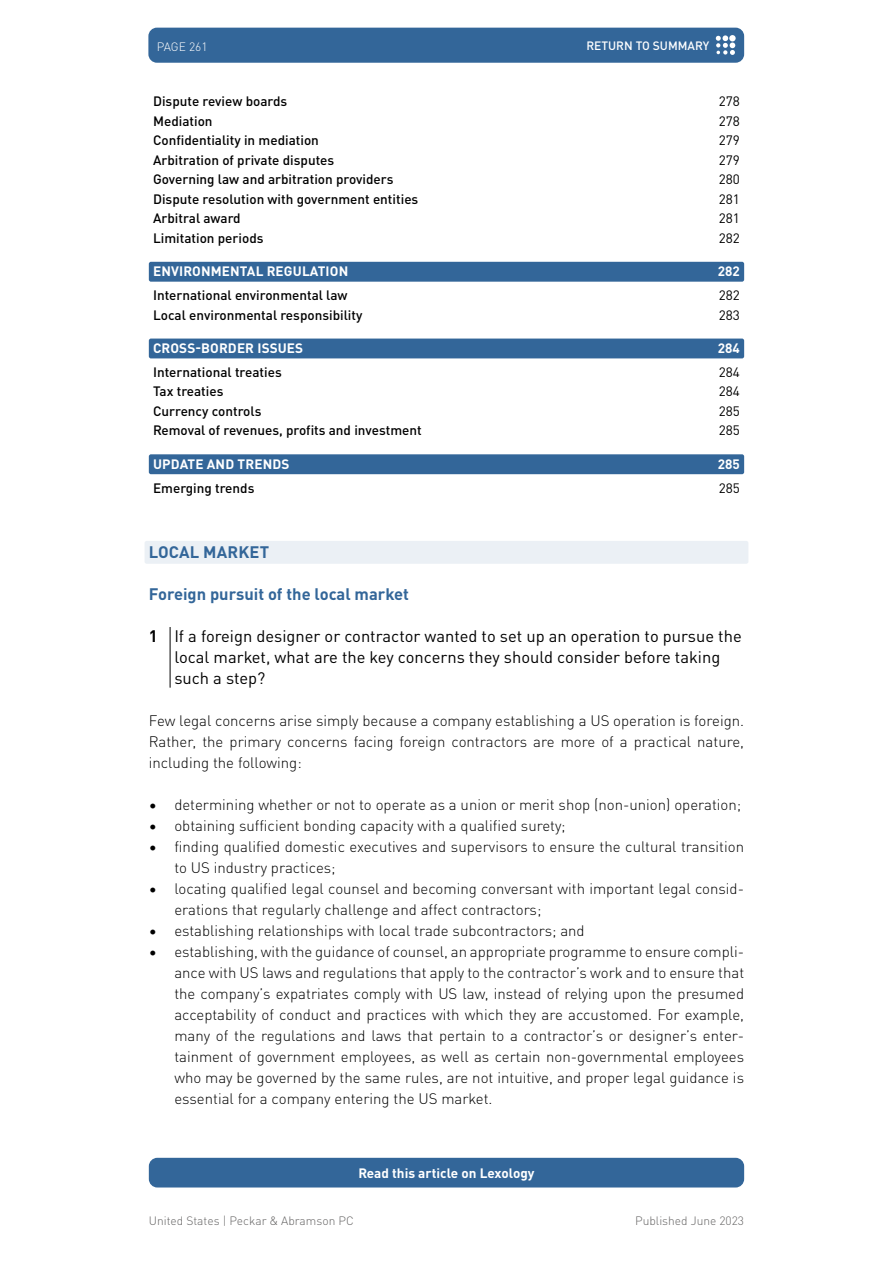
<style>
.page{position:relative;width:893px;height:1263px;background:#fff}
.page>*{position:absolute;margin:0;border:0;box-sizing:border-box;transform-origin:0 0}
.t1{font:16.5px/21px "DIN Pro";color:#000}
.t2{font:700 16.5px "DIN Pro";color:#369}
.t3{font:300 15px/21px "DIN Pro";color:#000;text-align:justify}
.t4{font:500 13.5px "DIN Pro";color:#000}
.t5{font:700 13.5px "DIN Pro";letter-spacing:.01em;color:#fff}
.t6{font:13.5px "DIN Pro";color:#000}
.t7{font:300 12px "DIN Pro";color:#646363}
.t8{font:500 12px "DIN Pro";color:#fff}
.t9{font:300 12px "DIN Pro";color:#fff}
.s1{font-weight:700}
</style>
<div class="page">
<div style="left:148px;top:28px;width:596px;height:35px;background:#369;border-radius:9px"></div>
<svg style="left:716px;top:35px;width:19px;height:20px"></svg>
<div style="left:149px;top:1158px;width:595px;height:29px;background:#369;border-radius:9px"></div>
<div style="left:145px;top:541px;width:603px;height:23px;background:#ebf0f5;border-radius:2px"></div>
<hr style="left:170px;top:627px;width:1px;height:61px;background:#000">
<div style="left:149px;top:262px;width:595px;height:20px;background:#369;border-radius:2px"></div>
<div style="left:149px;top:339px;width:595px;height:19px;background:#369;border-radius:2px"></div>
<div style="left:149px;top:454px;width:595px;height:20px;background:#369;border-radius:2px"></div>
<p class="t9" style="left:157px;top:37px;width:52px">PAGE 261</p>
<p class="t8" style="left:586px;top:37px;width:124px">RETURN TO SUMMARY</p>
<p class="t4" style="left:153px;top:91px;width:136px">Dispute review boards</p>
<p class="t6" style="left:719px;top:91px;width:23px">278</p>
<p class="t4" style="left:153px;top:111px;width:61px">Mediation</p>
<p class="t6" style="left:719px;top:111px;width:23px">278</p>
<p class="t4" style="left:153px;top:130px;width:167px">Confidentiality in mediation</p>
<p class="t6" style="left:719px;top:130px;width:23px">279</p>
<p class="t4" style="left:153px;top:150px;width:183px">Arbitration of private disputes</p>
<p class="t6" style="left:719px;top:150px;width:23px">279</p>
<p class="t4" style="left:153px;top:169px;width:242px">Governing law and arbitration providers</p>
<p class="t6" style="left:719px;top:169px;width:23px">280</p>
<p class="t4" style="left:153px;top:189px;width:267px">Dispute resolution with government entities</p>
<p class="t6" style="left:719px;top:189px;width:23px">281</p>
<p class="t4" style="left:153px;top:208px;width:89px">Arbitral award</p>
<p class="t6" style="left:719px;top:208px;width:23px">281</p>
<p class="t4" style="left:153px;top:228px;width:112px">Limitation periods</p>
<p class="t6" style="left:719px;top:228px;width:23px">282</p>
<p class="t5" style="left:153px;top:261px;width:197px">ENVIRONMENTAL REGULATION</p>
<p class="t5" style="left:718px;top:261px;width:23px">282</p>
<p class="t4" style="left:153px;top:285px;width:196px">International environmental law</p>
<p class="t6" style="left:719px;top:285px;width:23px">282</p>
<p class="t4" style="left:153px;top:304px;width:211px">Local environmental responsibility</p>
<p class="t6" style="left:719px;top:304px;width:23px">283</p>
<p class="t5" style="left:153px;top:338px;width:152px">CROSS-BORDER ISSUES</p>
<p class="t5" style="left:718px;top:338px;width:23px">284</p>
<p class="t4" style="left:153px;top:362px;width:130px">International treaties</p>
<p class="t6" style="left:719px;top:362px;width:23px">284</p>
<p class="t4" style="left:153px;top:381px;width:72px">Tax treaties</p>
<p class="t6" style="left:719px;top:381px;width:23px">284</p>
<p class="t4" style="left:153px;top:401px;width:110px">Currency controls</p>
<p class="t6" style="left:719px;top:401px;width:23px">285</p>
<p class="t4" style="left:153px;top:420px;width:270px">Removal of revenues, profits and investment</p>
<p class="t6" style="left:719px;top:420px;width:23px">285</p>
<p class="t5" style="left:153px;top:453px;width:138px">UPDATE AND TRENDS</p>
<p class="t5" style="left:718px;top:453px;width:23px">285</p>
<p class="t4" style="left:153px;top:477px;width:103px">Emerging trends</p>
<p class="t6" style="left:719px;top:477px;width:23px">285</p>
<p class="t2" style="left:149px;top:539px;width:122px">LOCAL MARKET</p>
<p class="t2" style="left:149px;top:581px;width:262px">Foreign pursuit of the local market</p>
<p class="t1" style="left:174px;top:624px;width:569px;text-indent:-26px"><span class="s1">1</span> If a foreign designer or contractor wanted to set up an operation to pursue the local market, what are the key concerns they should consider before taking such a step?</p>
<p class="t3" style="left:149px;top:709px;width:597px">Few legal concerns arise simply because a company establishing a US operation is foreign.<br>Rather, the primary concerns facing foreign contractors are more of a practical nature, including the following:</p>
<p class="t3" style="left:149px;top:793px;width:594px">• determining whether or not to operate as a union or merit shop (non-union) operation;</p>
<p class="t3" style="left:149px;top:814px;width:418px">• obtaining sufficient bonding capacity with a qualified surety;</p>
<p class="t3" style="left:174px;top:835px;width:571px;text-indent:-26px">• finding qualified domestic executives and supervisors to ensure the cultural transition to US industry practices;</p>
<p class="t3" style="left:174px;top:877px;width:571px;text-indent:-26px">• locating qualified legal counsel and becoming conversant with important legal consid&shy;erations that regularly challenge and affect contractors;</p>
<p class="t3" style="left:149px;top:919px;width:437px">• establishing relationships with local trade subcontractors; and</p>
<p class="t3" style="left:174px;top:940px;width:571px;text-indent:-26px">• establishing, with the guidance of counsel, an appropriate programme to ensure compli&shy;ance with US laws and regulations that apply to the contractor’s work and to ensure that the company’s expatriates comply with US law, instead of relying upon the presumed acceptability of conduct and practices with which they are accustomed. For example, many of the regulations and laws that pertain to a contractor’s or designer’s enter&shy;tainment of government employees, as well as certain non-governmental employees who may be governed by the same rules, are not intuitive, and proper legal guidance is essential for a company entering the US market.</p>
<p class="t5" style="left:358px;top:1162px;width:178px">Read this article on Lexology</p>
<p class="t7" style="left:149px;top:1211px;width:206px">United States | Peckar &amp; Abramson PC</p>
<p class="t7" style="left:635px;top:1211px;width:110px">Published June 2023</p>
</div>
